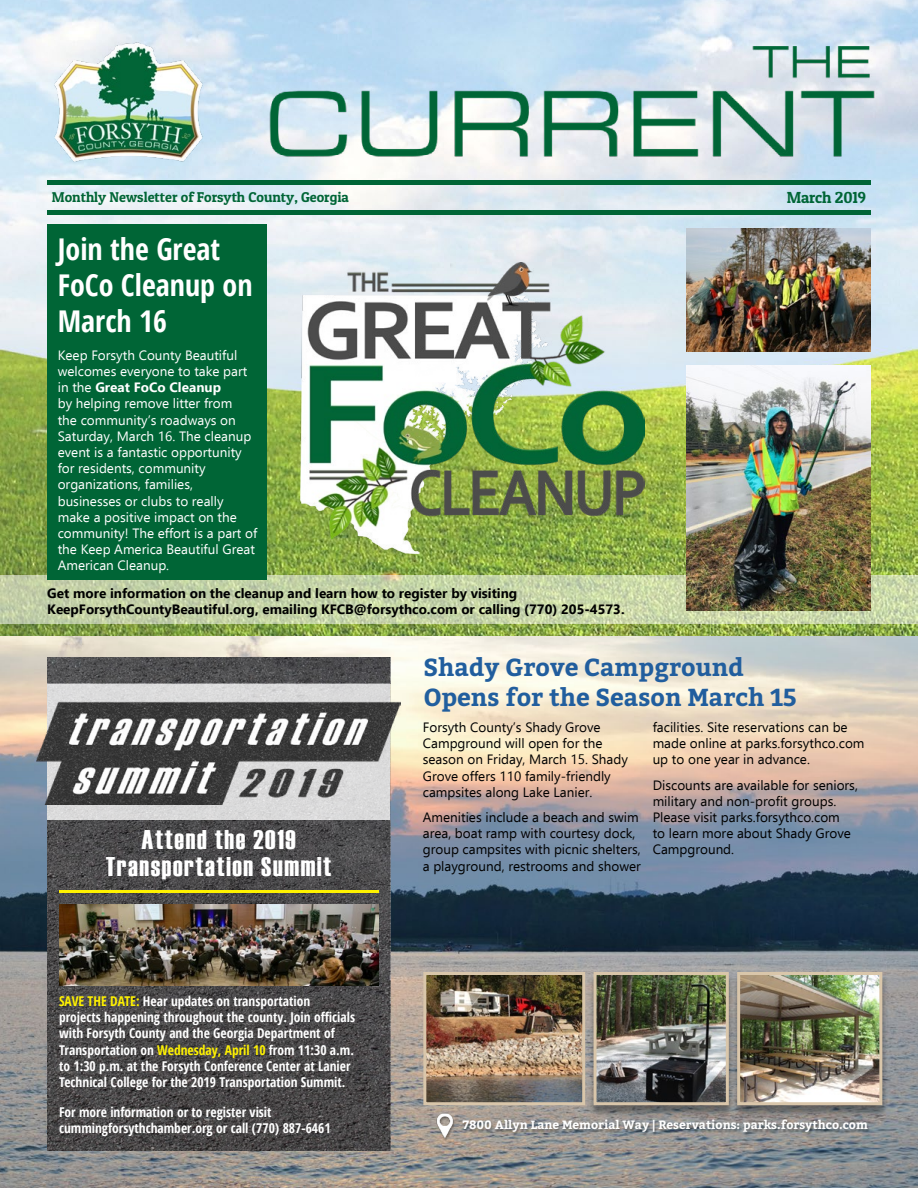
<style>
.page{position:relative;width:918px;height:1188px;background:#fff}
.page>*{position:absolute;margin:0;border:0;box-sizing:border-box;transform-origin:0 0}
.t1{font:700 condensed 30px/36px "Open Sans";color:#fff}
.t2{font:27px/27px "Haettenschweiler";letter-spacing:.06em;color:#fff;text-align:center}
.t3{font:700 24.45px/29.4px "Bitter";color:#215e9e}
.t4{font:16.05px "Patua One";letter-spacing:-.01em;color:#006536}
.t5{font:14.25px "Patua One";color:#006536}
.t6{font:13.5px/16.2px "Ebrima";color:#000}
.t7{font:700 condensed 13.5px/16.2px "Open Sans";color:#fff}
.t8{font:13.5px/16.2px "Ebrima";color:#fff}
.t9{font:700 13.5px/16.2px "Ebrima";color:#000}
.t10{font:700 12px "Bitter";color:#fff}
.s1{font-weight:700}
.s2{color:#fff200}
</style>
<div class="page">
<img style="left:0;top:0;width:918px;height:1188px">
<img style="left:47px;top:683px;width:343px;height:137px">
<svg style="left:47px;top:820px;width:343px;height:331px;background:#4a4848"></svg>
<svg style="left:47px;top:657px;width:343px;height:26px;background:#4d4d4f"></svg>
<div style="left:47px;top:180px;width:824px;height:5px;background:#006536"></div>
<hr style="left:47px;top:210px;width:824px;height:4px;background:#006536">
<img style="left:48px;top:36px;width:161px;height:134px">
<img style="left:267px;top:40px;width:610px;height:124px">
<svg style="left:0;top:575px;width:918px;height:49px;background:#c6d4a9"></svg>
<div style="left:47px;top:225px;width:220px;height:355px;background:#006536"></div>
<img style="left:37px;top:699px;width:364px;height:105px">
<img style="left:300px;top:262px;width:344px;height:292px">
<img style="left:686px;top:228px;width:185px;height:123px">
<img style="left:686px;top:365px;width:185px;height:246px">
<hr style="left:59px;top:890px;width:319px;height:2px;background:#fff200">
<img style="left:59px;top:904px;width:319px;height:82px">
<div style="left:732px;top:974px;width:156px;height:144px;background:#000;opacity:.37"></div>
<img style="left:736px;top:970px;width:148px;height:137px">
<div style="left:589px;top:974px;width:146px;height:144px;background:#000;opacity:.37"></div>
<img style="left:422px;top:970px;width:308px;height:137px">
<div style="left:436px;top:1114px;width:20px;height:29px;background:#000;opacity:.33"></div>
<img style="left:436px;top:1111px;width:19px;height:30px">
<div style="left:461px;top:1121px;width:409px;height:16px;background:#000;opacity:.33"></div>
<p class="t5" style="left:52px;top:188px;width:299px">Monthly Newsletter of Forsyth County, Georgia</p>
<p class="t4" style="left:787px;top:188px;width:81px">March 2019</p>
<h1 class="t1" style="left:58px;top:230px;width:196px">Join the Great<br>FoCo Cleanup on<br>March 16</h1>
<p class="t8" style="left:58px;top:347px;width:201px">Keep Forsyth County Beautiful welcomes everyone to take part in the <span class="s1">Great FoCo Cleanup<br></span>by helping remove litter from<br>the community’s roadways on<br>Saturday, March 16. The cleanup event is a fantastic opportunity for residents, community organizations, families, businesses or clubs to really make a positive impact on the community! The effort is a part of the Keep America Beautiful Great<br>American Cleanup.</p>
<p class="t9" style="left:47px;top:585px;width:579px">Get more information on the cleanup and learn how to register by visiting<br>KeepForsythCountyBeautiful.org, emailing KFCB@forsythco.com or calling (770) 205-4573.</p>
<h2 class="t2" style="left:106px;top:826px;width:227px">Attend the 2019<br>Transportation Summit</h2>
<p class="t7" style="left:59px;top:993px;width:298px"><span class="s2">SAVE THE DATE:</span> Hear updates on transportation projects happening throughout the county. Join officials with Forsyth County and the Georgia Department of Transportation on <span class="s2">Wednesday, April 10</span> from 11:30 a.m. to 1:30 p.m. at the Forsyth Conference Center at Lanier Technical College for the 2019 Transportation Summit.</p>
<p class="t7" style="left:59px;top:1103px;width:273px">For more information or to register visit cummingforsythchamber.org or call (770) 887-6461</p>
<h3 class="t3" style="left:423px;top:653px;width:375px">Shady Grove Campground<br>Opens for the Season March 15</h3>
<p class="t6" style="left:423px;top:719px;width:207px">Forsyth County’s Shady Grove<br>Campground will open for the season on Friday, March 15. Shady<br>Grove offers 110 family-friendly campsites along Lake Lanier.</p>
<p class="t6" style="left:423px;top:809px;width:220px">Amenities include a beach and swim area, boat ramp with courtesy dock, group campsites with picnic shelters, a playground, restrooms and shower</p>
<p class="t6" style="left:653px;top:719px;width:213px">facilities. Site reservations can be made online at parks.forsythco.com up to one year in advance.</p>
<p class="t6" style="left:653px;top:777px;width:207px">Discounts are available for seniors, military and non-profit groups.<br>Please visit parks.forsythco.com<br>to learn more about Shady Grove<br>Campground.</p>
<p class="t10" style="left:463px;top:1118px;width:406px">7800 Allyn Lane Memorial Way | Reservations: parks.forsythco.com</p>
</div>
